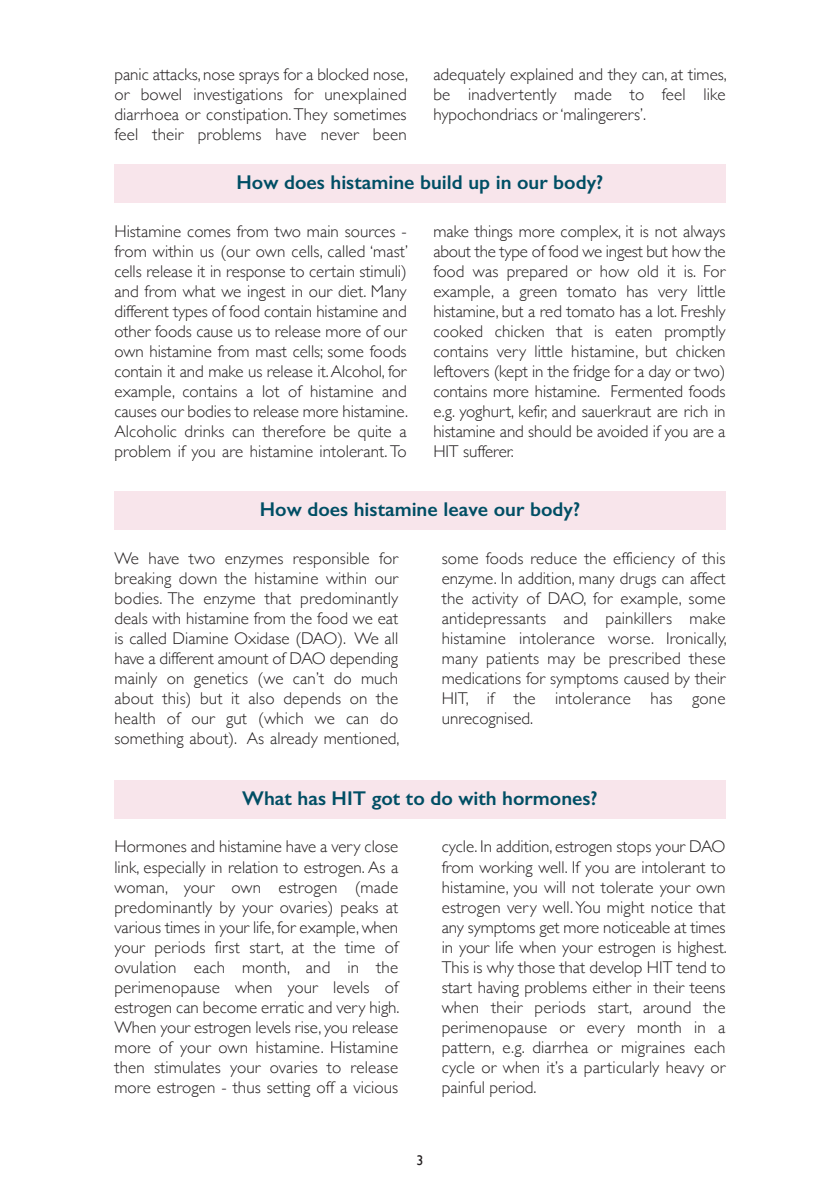
<style>
.page{position:relative;width:840px;height:1191px;background:#fff}
.page>*{position:absolute;margin:0;border:0;box-sizing:border-box;transform-origin:0 0}
.t1{font:600 20px "Gill Sans";color:#004e64}
.t2{font:300 17px/20px "Gill Sans";letter-spacing:.005em;color:#231f20;text-align:justify}
.t3{font:14px "Gill Sans";color:#231f20}
</style>
<div class="page">
<div style="left:114px;top:491px;width:611px;height:39px;background:#f8e5eb"></div>
<div style="left:114px;top:164px;width:611px;height:39px;background:#f8e5eb"></div>
<div style="left:114px;top:780px;width:611px;height:39px;background:#f8e5eb"></div>
<p class="t2" style="left:114px;top:64px;width:295px">panic attacks, nose sprays for a blocked nose, or bowel investigations for unexplained diarrhoea or constipation. They sometimes feel their problems have never been</p>
<p class="t2" style="left:433px;top:64px;width:295px">adequately explained and they can, at times, be inadvertently made to feel like hypochondriacs or ‘malingerers’.</p>
<p class="t1" style="left:236px;top:170px;width:368px">How does histamine build up in our body?</p>
<p class="t2" style="left:114px;top:221px;width:295px">Histamine comes from two main sources - from within us (our own cells, called ‘mast’ cells release it in response to certain stimuli) and from what we ingest in our diet. Many different types of food contain histamine and other foods cause us to release more of our own histamine from mast cells; some foods contain it and make us release it. Alcohol, for example, contains a lot of histamine and causes our bodies to release more histamine.<br>Alcoholic drinks can therefore be quite a problem if you are histamine intolerant. To</p>
<p class="t2" style="left:433px;top:221px;width:293px">make things more complex, it is not always about the type of food we ingest but how the food was prepared or how old it is. For example, a green tomato has very little histamine, but a red tomato has a lot. Freshly cooked chicken that is eaten promptly contains very little histamine, but chicken leftovers (kept in the fridge for a day or two) contains more histamine. Fermented foods e.g. yoghurt, kefir, and sauerkraut are rich in histamine and should be avoided if you are a HIT sufferer.</p>
<p class="t1" style="left:260px;top:497px;width:321px">How does histamine leave our body?</p>
<p class="t2" style="left:114px;top:548px;width:286px">We have two enzymes responsible for breaking down the histamine within our bodies. The enzyme that predominantly deals with histamine from the food we eat is called Diamine Oxidase (DAO). We all have a different amount of DAO depending mainly on genetics (we can’t do much about this) but it also depends on the health of our gut (which we can do something about). As already mentioned,</p>
<p class="t2" style="left:441px;top:548px;width:286px">some foods reduce the efficiency of this enzyme. In addition, many drugs can affect the activity of DAO, for example, some antidepressants and painkillers make histamine intolerance worse. Ironically, many patients may be prescribed these medications for symptoms caused by their HIT, if the intolerance has gone unrecognised.</p>
<p class="t1" style="left:242px;top:786px;width:357px">What has HIT got to do with hormones?</p>
<p class="t2" style="left:114px;top:837px;width:286px">Hormones and histamine have a very close link, especially in relation to estrogen. As a woman, your own estrogen (made predominantly by your ovaries) peaks at various times in your life, for example, when your periods first start, at the time of ovulation each month, and in the perimenopause when your levels of estrogen can become erratic and very high.<br>When your estrogen levels rise, you release more of your own histamine. Histamine then stimulates your ovaries to release more estrogen - thus setting off a vicious</p>
<p class="t2" style="left:441px;top:837px;width:286px">cycle. In addition, estrogen stops your DAO from working well. If you are intolerant to histamine, you will not tolerate your own estrogen very well. You might notice that any symptoms get more noticeable at times in your life when your estrogen is highest.<br>This is why those that develop HIT tend to start having problems either in their teens when their periods start, around the perimenopause or every month in a pattern, e.g. diarrhea or migraines each cycle or when it’s a particularly heavy or painful period.</p>
<p class="t3" style="left:416px;top:1152px;width:8px">3</p>
</div>
